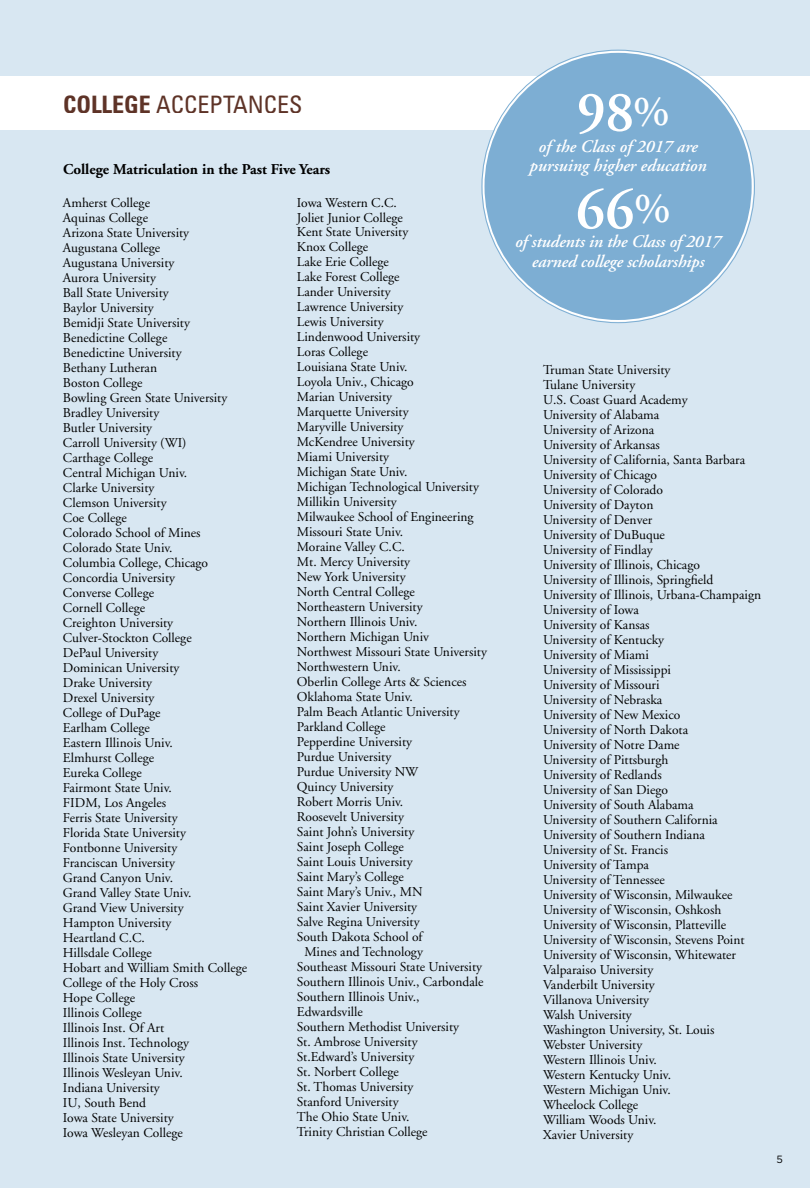
<style>
.page{position:relative;width:810px;height:1188px;background:#d8e7f2}
.page>*{position:absolute;margin:0;border:0;box-sizing:border-box;transform-origin:0 0}
.t1{font:600 57.75px/97.6px "Adobe Garamond";color:#fff}
.t2{font:condensed 24px "Univers";color:#5e3327}
.t3{font:italic 600 17.55px/19.5px "Adobe Garamond";letter-spacing:-.01em;color:#fff;text-align:center}
.t4{font:700 15px "Adobe Garamond";color:#000}
.t5{font:13.5px/15px "Adobe Garamond";color:#000}
.t6{font:10.5px "Gotham";color:#000}
.s1{font-weight:700}
.s2{font-size:42.9px}
</style>
<div class="page">
<div style="left:0;top:76px;width:810px;height:54px;background:#fff"></div>
<div style="left:484px;top:52px;width:269px;height:269px;background:#7daed3;border-radius:50%"></div>
<h2 class="t2" style="left:63px;top:89px;width:241px"><span class="s1">COLLEGE</span> ACCEPTANCES</h2>
<p class="t4" style="left:63px;top:162px;width:269px">College Matriculation in the Past Five Years</p>
<p class="t5" style="left:63px;top:195px;width:186px">Amherst College<br>Aquinas College<br>Arizona State University<br>Augustana College<br>Augustana University<br>Aurora University<br>Ball State University<br>Baylor University<br>Bemidji State University<br>Benedictine College<br>Benedictine University<br>Bethany Lutheran<br>Boston College<br>Bowling Green State University<br>Bradley University<br>Butler University<br>Carroll University (WI)<br>Carthage College<br>Central Michigan Univ.<br>Clarke University<br>Clemson University<br>Coe College<br>Colorado School of Mines<br>Colorado State Univ.<br>Columbia College, Chicago<br>Concordia University<br>Converse College<br>Cornell College<br>Creighton University<br>Culver-Stockton College<br>DePaul University<br>Dominican University<br>Drake University<br>Drexel University<br>College of DuPage<br>Earlham College<br>Eastern Illinois Univ.<br>Elmhurst College<br>Eureka College<br>Fairmont State Univ.<br>FIDM, Los Angeles<br>Ferris State University<br>Florida State University<br>Fontbonne University<br>Franciscan University<br>Grand Canyon Univ.<br>Grand Valley State Univ.<br>Grand View University<br>Hampton University<br>Heartland C.C.<br>Hillsdale College<br>Hobart and William Smith College<br>College of the Holy Cross<br>Hope College<br>Illinois College<br>Illinois Inst. Of Art<br>Illinois Inst. Technology<br>Illinois State University<br>Illinois Wesleyan Univ.<br>Indiana University<br>IU, South Bend<br>Iowa State University<br>Iowa Wesleyan College</p>
<p class="t5" style="left:297px;top:195px;width:101px">Iowa Western C.C.</p>
<p class="t5" style="left:297px;top:210px;width:107px">Joliet Junior College</p>
<p class="t5" style="left:297px;top:225px;width:113px">Kent State University</p>
<p class="t5" style="left:297px;top:240px;width:73px">Knox College</p>
<p class="t5" style="left:297px;top:255px;width:93px">Lake Erie College</p>
<p class="t5" style="left:297px;top:270px;width:104px">Lake Forest College</p>
<p class="t5" style="left:297px;top:285px;width:95px">Lander University</p>
<p class="t5" style="left:297px;top:300px;width:108px">Lawrence University</p>
<p class="t5" style="left:297px;top:315px;width:88px">Lewis University</p>
<p class="t5" style="left:297px;top:330px;width:125px">Lindenwood University</p>
<p class="t5" style="left:297px;top:345px;width:73px">Loras College</p>
<p class="t5" style="left:297px;top:360px;width:112px">Louisiana State Univ.</p>
<p class="t5" style="left:297px;top:375px;width:118px">Loyola Univ., Chicago</p>
<p class="t5" style="left:297px;top:390px;width:97px">Marian University</p>
<p class="t5" style="left:297px;top:405px;width:113px">Marquette University</p>
<p class="t5" style="left:297px;top:420px;width:108px">Maryville University</p>
<p class="t5" style="left:297px;top:435px;width:119px">McKendree University</p>
<p class="t5" style="left:297px;top:450px;width:94px">Miami University</p>
<p class="t5" style="left:297px;top:465px;width:112px">Michigan State Univ.</p>
<p class="t5" style="left:297px;top:480px;width:183px">Michigan Technological University</p>
<p class="t5" style="left:297px;top:495px;width:101px">Millikin University</p>
<p class="t5" style="left:297px;top:510px;width:178px">Milwaukee School of Engineering</p>
<p class="t5" style="left:297px;top:525px;width:108px">Missouri State Univ.</p>
<p class="t5" style="left:297px;top:540px;width:109px">Moraine Valley C.C.</p>
<p class="t5" style="left:297px;top:555px;width:115px">Mt. Mercy University</p>
<p class="t5" style="left:297px;top:570px;width:110px">New York University</p>
<p class="t5" style="left:297px;top:585px;width:119px">North Central College</p>
<p class="t5" style="left:297px;top:600px;width:127px">Northeastern University</p>
<p class="t5" style="left:297px;top:615px;width:122px">Northern Illinois Univ.</p>
<p class="t5" style="left:297px;top:630px;width:134px">Northern Michigan Univ</p>
<p class="t5" style="left:297px;top:645px;width:191px">Northwest Missouri State University</p>
<p class="t5" style="left:297px;top:660px;width:105px">Northwestern Univ.</p>
<p class="t5" style="left:297px;top:675px;width:171px">Oberlin College Arts &amp; Sciences</p>
<p class="t5" style="left:297px;top:690px;width:117px">Oklahoma State Univ.</p>
<p class="t5" style="left:297px;top:705px;width:164px">Palm Beach Atlantic University</p>
<p class="t5" style="left:297px;top:720px;width:90px">Parkland College</p>
<p class="t5" style="left:297px;top:735px;width:117px">Pepperdine University</p>
<p class="t5" style="left:297px;top:750px;width:96px">Purdue University</p>
<p class="t5" style="left:297px;top:765px;width:123px">Purdue University NW</p>
<p class="t5" style="left:297px;top:780px;width:98px">Quincy University</p>
<p class="t5" style="left:297px;top:795px;width:108px">Robert Morris Univ.</p>
<p class="t5" style="left:297px;top:810px;width:108px">Roosevelt University</p>
<p class="t5" style="left:297px;top:825px;width:119px">Saint John’s University</p>
<p class="t5" style="left:297px;top:840px;width:109px">Saint Joseph College</p>
<p class="t5" style="left:297px;top:855px;width:117px">Saint Louis University</p>
<p class="t5" style="left:297px;top:870px;width:108px">Saint Mary’s College</p>
<p class="t5" style="left:297px;top:885px;width:127px">Saint Mary’s Univ., MN</p>
<p class="t5" style="left:297px;top:900px;width:122px">Saint Xavier University</p>
<p class="t5" style="left:297px;top:915px;width:124px">Salve Regina University</p>
<p class="t5" style="left:297px;top:930px;width:127px">South Dakota School of</p>
<p class="t5" style="left:304px;top:945px;width:120px">Mines and Technology</p>
<p class="t5" style="left:297px;top:960px;width:187px">Southeast Missouri State University</p>
<p class="t5" style="left:297px;top:975px;width:188px">Southern Illinois Univ., Carbondale</p>
<p class="t5" style="left:297px;top:990px;width:124px">Southern Illinois Univ.,</p>
<p class="t5" style="left:297px;top:1005px;width:67px">Edwardsville</p>
<p class="t5" style="left:297px;top:1020px;width:164px">Southern Methodist University</p>
<p class="t5" style="left:297px;top:1035px;width:122px">St. Ambrose University</p>
<p class="t5" style="left:297px;top:1050px;width:119px">St.Edward’s University</p>
<p class="t5" style="left:297px;top:1065px;width:103px">St. Norbert College</p>
<p class="t5" style="left:297px;top:1080px;width:118px">St. Thomas University</p>
<p class="t5" style="left:297px;top:1095px;width:103px">Stanford University</p>
<p class="t5" style="left:297px;top:1110px;width:114px">The Ohio State Univ.</p>
<p class="t5" style="left:297px;top:1125px;width:132px">Trinity Christian College</p>
<h1 class="t1" style="left:576px;top:65px;width:97px">98<span class="s2">%<br></span>66<span class="s2">%</span></h1>
<p class="t3" style="left:514px;top:233px;width:208px">of students in the Class of 2017 earned college scholarships</p>
<p class="t3" style="left:529px;top:137px;width:179px">of the Class of 2017 are pursuing higher education</p>
<p class="t5" style="left:543px;top:362px;width:220px">Truman State University<br>Tulane University<br>U.S. Coast Guard Academy<br>University of Alabama<br>University of Arizona<br>University of Arkansas<br>University of California, Santa Barbara<br>University of Chicago<br>University of Colorado<br>University of Dayton<br>University of Denver<br>University of DuBuque<br>University of Findlay<br>University of Illinois, Chicago<br>University of Illinois, Springfield<br>University of Illinois, Urbana-Champaign<br>University of Iowa<br>University of Kansas<br>University of Kentucky<br>University of Miami<br>University of Mississippi<br>University of Missouri<br>University of Nebraska<br>University of New Mexico<br>University of North Dakota<br>University of Notre Dame<br>University of Pittsburgh<br>University of Redlands<br>University of San Diego<br>University of South Alabama<br>University of Southern California<br>University of Southern Indiana<br>University of St. Francis<br>University of Tampa<br>University of Tennessee<br>University of Wisconsin, Milwaukee<br>University of Wisconsin, Oshkosh<br>University of Wisconsin, Platteville<br>University of Wisconsin, Stevens Point<br>University of Wisconsin, Whitewater<br>Valparaiso University<br>Vanderbilt University<br>Villanova University<br>Walsh University<br>Washington University, St. Louis<br>Webster University<br>Western Illinois Univ.<br>Western Kentucky Univ.<br>Western Michigan Univ.<br>Wheelock College<br>William Woods Univ.<br>Xavier University</p>
<p class="t6" style="left:777px;top:1153px;width:8px">5</p>
</div>
